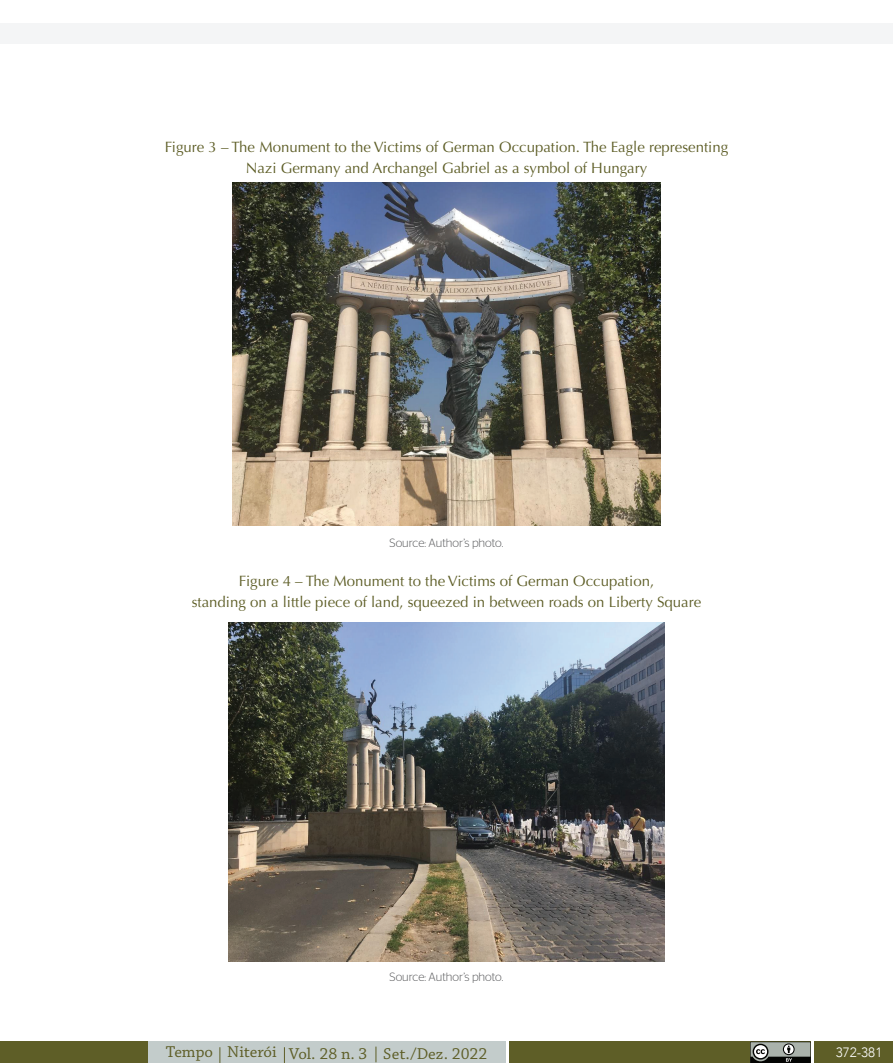
<style>
.page{position:relative;width:893px;height:1063px;background:#fff}
.page>*{position:absolute;margin:0;border:0;box-sizing:border-box;transform-origin:0 0}
.t1{font:16.5px "Chaparral Pro Capt";color:#5e5e27}
.t2{font:15px/21px "Optima";color:#5e5e27;text-align:center}
.t3{font:300 13.5px "Avenir";color:#fff}
.t4{font:300 12px "Stag Sans Round";color:#57585a}
.s1{color:#881619}
</style>
<div class="page">
<div style="left:0;top:23px;width:893px;height:20px;background:#f4f5f6"></div>
<div style="left:509px;top:1042px;width:301px;height:21px;background:#5e5e27"></div>
<div style="left:0;top:1042px;width:149px;height:21px;background:#5e5e27"></div>
<div style="left:149px;top:1042px;width:357px;height:21px;background:#c3cccb"></div>
<div style="left:814px;top:1042px;width:79px;height:21px;background:#5e5e27"></div>
<svg style="left:750px;top:1042px;width:61px;height:21px"></svg>
<svg style="left:220px;top:1047px;width:1px;height:16px"></svg>
<svg style="left:284px;top:1047px;width:1px;height:16px"></svg>
<svg style="left:376px;top:1047px;width:1px;height:15px"></svg>
<img style="left:233px;top:183px;width:427px;height:343px">
<img style="left:229px;top:622px;width:435px;height:339px">
<p class="t2" style="left:165px;top:137px;width:565px">Figure 3 – The Monument to the Victims of German Occupation. The Eagle representing<br>Nazi Germany and Archangel Gabriel as a symbol of Hungary</p>
<p class="t4" style="left:390px;top:536px;width:115px">Source: Author’s photo.</p>
<p class="t2" style="left:192px;top:570px;width:511px">Figure 4 – The Monument to the Victims of German Occupation,<br>standing on a little piece of land, squeezed in between roads on Liberty Square</p>
<p class="t4" style="left:390px;top:970px;width:115px">Source: Author’s photo.</p>
<p class="t1" style="left:166px;top:1042px;width:112px"><span class="s1">Tempo</span> Niterói</p>
<p class="t1" style="left:289px;top:1044px;width:80px">Vol. 28 n. 3</p>
<p class="t1" style="left:383px;top:1044px;width:106px">Set./Dez. 2022</p>
<p class="t3" style="left:836px;top:1044px;width:48px">372-381</p>
</div>
